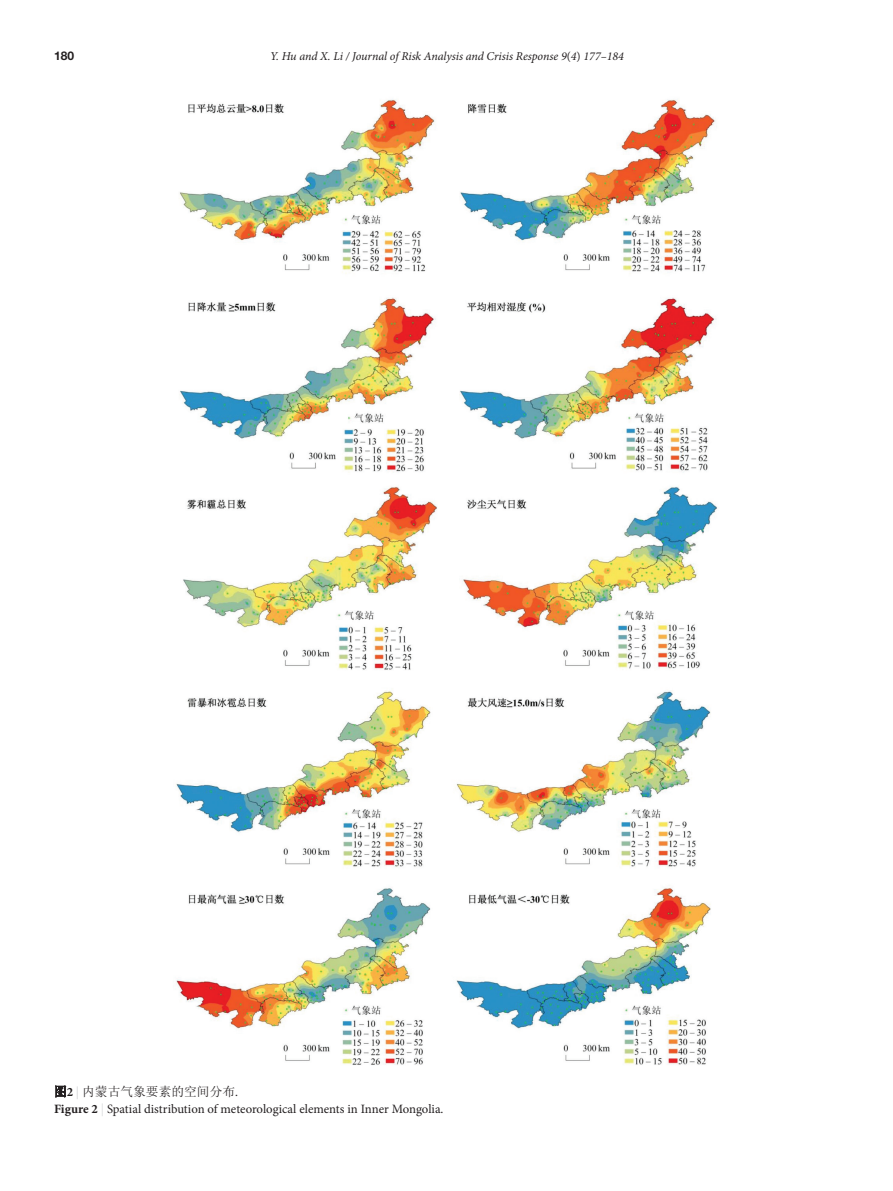
<style>
.page{position:relative;width:893px;height:1191px;background:#fff}
.page>*{position:absolute;margin:0;border:0;box-sizing:border-box;transform-origin:0 0}
.figure-caption{font:12.75px/17.2px "Minion Pro";color:#231f20}
.t1{font:italic 12px "Minion Pro";letter-spacing:-.01em;color:#231f20}
.t2{font:700 12px "Helvetica Neue LT Std";color:#231f20}
.s1{font-style:normal}
.s2{font-family:"Sim Sun"}
.s3{font-weight:700}
.s4{font-weight:700;color:#dcdddf}
.s5{color:#dcdddf}
</style>
<div class="page">
<svg style="left:55px;top:1085px;width:11px;height:12px"></svg>
<img style="left:176px;top:99px;width:541px;height:966px">
<p class="t2" style="left:54px;top:49px;width:22px">180</p>
<p class="t1" style="left:270px;top:48px;width:355px">Y. Hu and X. Li / Journal of Risk Analysis and Crisis Response 9<span class="s1">(</span>4<span class="s1">)</span> 177–184</p>
<p class="figure-caption" style="left:54px;top:1083px;width:391px"><span class="s2">图</span><span class="s3">2</span> <span class="s4">|</span> <span class="s2">内蒙古气象要素的空间分布</span>.<br><span class="s3">Figure 2</span> <span class="s5">|</span> Spatial distribution of meteorological elements in Inner Mongolia.</p>
</div>
